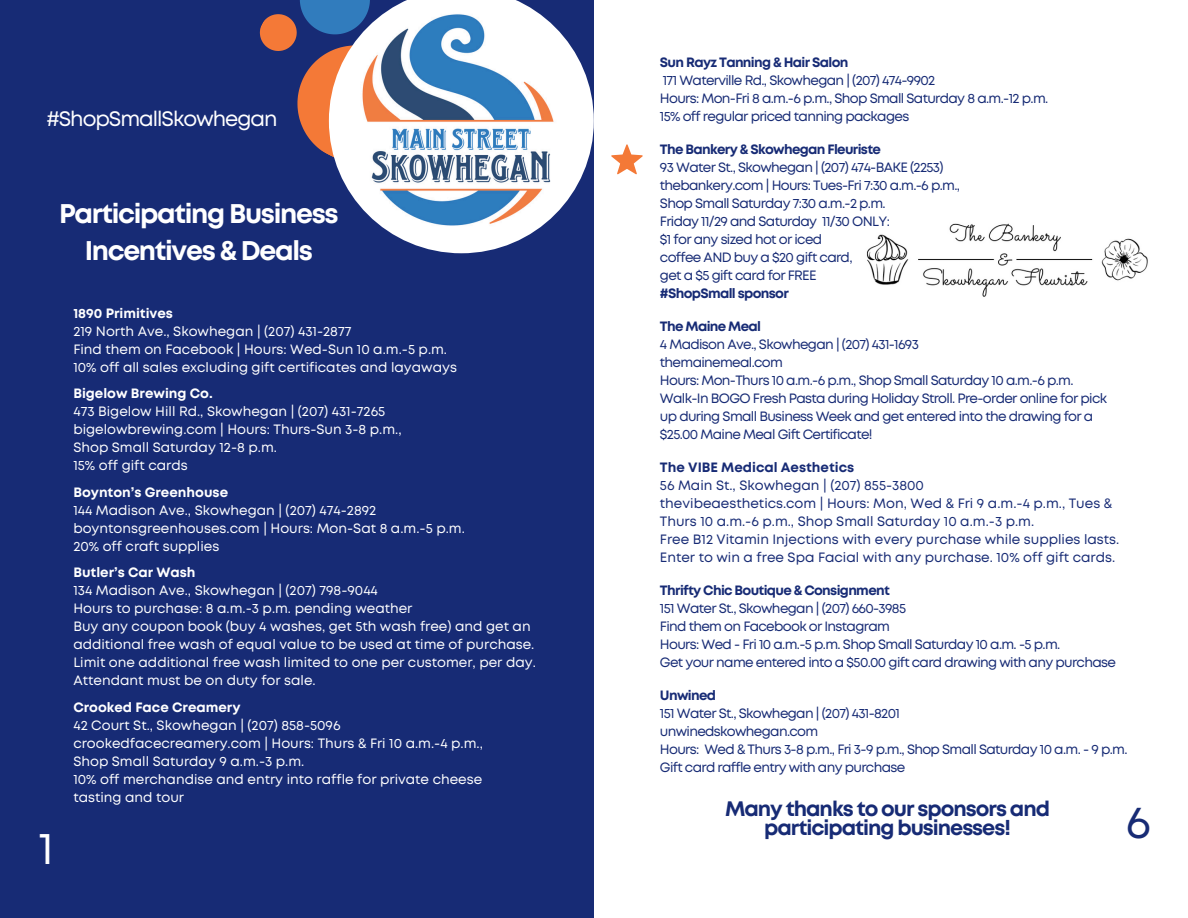
<style>
.page{position:relative;width:1188px;height:918px;background:#fff}
.page>*{position:absolute;margin:0;border:0;box-sizing:border-box;transform-origin:0 0}
.t1{font:45px "Mont";color:#fff}
.t2{font:45px "Mont";color:#172b75}
.t3{font:700 27px/37.2px "Mont";letter-spacing:-.05em;color:#fff;text-align:center}
.t4{font:700 21px/19.2px "Mont";letter-spacing:-.05em;color:#172b75;text-align:center}
.t5{font:21px "Mont";letter-spacing:-.05em;color:#fff}
.t6{font:13.5px/18px "Mont";letter-spacing:-.05em;color:#172b75}
.t7{font:13.5px/18px "Mont";color:#fff}
.t8{font:13.5px/18px "Mont";color:#172b75}
.t9{font:700 13.5px "Mont";letter-spacing:-.05em;color:#172b75}
.t10{font:700 13.5px "Mont";color:#fff}
.t11{font:700 13.5px "Mont";color:#172b75}
</style>
<div class="page">
<div style="left:0;top:0;width:594px;height:918px;background:#172b75"></div>
<svg style="left:259px;top:0;width:70px;height:155px"></svg>
<img style="left:329px;top:0;width:265px;height:253px">
<img style="left:866px;top:223px;width:282px;height:74px">
<svg style="left:611px;top:144px;width:32px;height:31px"></svg>
<h1 class="t5" style="left:46px;top:111px;width:233px">#ShopSmallSkowhegan</h1>
<h3 class="t3" style="left:59px;top:197px;width:281px">Participating Business<br>Incentives &amp; Deals</h3>
<p class="t1" style="left:39px;top:832px;width:16px">1</p>
<p class="t10" style="left:73px;top:308px;width:101px">1890 Primitives</p>
<p class="t7" style="left:73px;top:323px;width:280px">219 North Ave., Skowhegan | (207) 431-2877</p>
<p class="t7" style="left:73px;top:341px;width:375px">Find them on Facebook | Hours: Wed-Sun 10 a.m.-5 p.m.</p>
<p class="t7" style="left:73px;top:359px;width:385px">10% off all sales excluding gift certificates and layaways</p>
<p class="t10" style="left:73px;top:388px;width:141px">Bigelow Brewing Co.</p>
<p class="t7" style="left:73px;top:403px;width:313px">473 Bigelow Hill Rd., Skowhegan | (207) 431-7265</p>
<p class="t7" style="left:73px;top:421px;width:330px">bigelowbrewing.com | Hours: Thurs-Sun 3-8 p.m.,</p>
<p class="t7" style="left:73px;top:439px;width:205px">Shop Small Saturday 12-8 p.m.</p>
<p class="t7" style="left:73px;top:457px;width:116px">15% off gift cards</p>
<p class="t10" style="left:73px;top:487px;width:156px">Boynton’s Greenhouse</p>
<p class="t7" style="left:73px;top:502px;width:304px">144 Madison Ave., Skowhegan | (207) 474-2892</p>
<p class="t7" style="left:73px;top:520px;width:393px">boyntonsgreenhouses.com | Hours: Mon-Sat 8 a.m.-5 p.m.</p>
<p class="t7" style="left:73px;top:538px;width:147px">20% off craft supplies</p>
<p class="t10" style="left:73px;top:567px;width:124px">Butler’s Car Wash</p>
<p class="t7" style="left:73px;top:582px;width:306px">134 Madison Ave., Skowhegan | (207) 798-9044</p>
<p class="t7" style="left:73px;top:600px;width:341px">Hours to purchase: 8 a.m.-3 p.m. pending weather</p>
<p class="t7" style="left:73px;top:618px;width:464px">Buy any coupon book (buy 4 washes, get 5th wash free) and get an additional free wash of equal value to be used at time of purchase.<br>Limit one additional free wash limited to one per customer, per day.<br>Attendant must be on duty for sale.</p>
<p class="t10" style="left:73px;top:702px;width:169px">Crooked Face Creamery</p>
<p class="t7" style="left:73px;top:717px;width:269px">42 Court St., Skowhegan | (207) 858-5096</p>
<p class="t7" style="left:73px;top:735px;width:411px">crookedfacecreamery.com | Hours: Thurs &amp; Fri 10 a.m.-4 p.m.,<br>Shop Small Saturday 9 a.m.-3 p.m.</p>
<p class="t7" style="left:73px;top:771px;width:410px">10% off merchandise and entry into raffle for private cheese tasting and tour</p>
<p class="t9" style="left:660px;top:57px;width:190px">Sun Rayz Tanning &amp; Hair Salon</p>
<p class="t6" style="left:663px;top:72px;width:274px">171 Waterville Rd., Skowhegan | (207) 474-9902</p>
<p class="t6" style="left:660px;top:90px;width:390px">Hours: Mon-Fri 8 a.m.-6 p.m., Shop Small Saturday 8 a.m.-12 p.m.</p>
<p class="t6" style="left:660px;top:108px;width:251px">15% off regular priced tanning packages</p>
<p class="t9" style="left:660px;top:144px;width:223px">The Bankery &amp; Skowhegan Fleuriste</p>
<p class="t6" style="left:660px;top:159px;width:285px">93 Water St., Skowhegan | (207) 474-BAKE (2253)</p>
<p class="t6" style="left:660px;top:177px;width:302px">thebankery.com | Hours: Tues-Fri 7:30 a.m.-6 p.m.,</p>
<p class="t6" style="left:660px;top:195px;width:227px">Shop Small Saturday 7:30 a.m.-2 p.m.</p>
<p class="t6" style="left:660px;top:213px;width:231px">Friday 11/29 and Saturday 11/30 ONLY:</p>
<p class="t6" style="left:660px;top:231px;width:164px">$1 for any sized hot or iced</p>
<p class="t6" style="left:660px;top:249px;width:194px">coffee AND buy a $20 gift card,</p>
<p class="t6" style="left:660px;top:267px;width:158px">get a $5 gift card for FREE</p>
<p class="t9" style="left:660px;top:288px;width:130px">#ShopSmall sponsor</p>
<p class="t9" style="left:660px;top:321px;width:103px">The Maine Meal</p>
<p class="t6" style="left:660px;top:337px;width:260px">4 Madison Ave., Skowhegan | (207) 431-1693</p>
<p class="t6" style="left:660px;top:355px;width:125px">themainemeal.com</p>
<p class="t6" style="left:660px;top:373px;width:415px">Hours: Mon-Thurs 10 a.m.-6 p.m., Shop Small Saturday 10 a.m.-6 p.m.</p>
<p class="t6" style="left:660px;top:391px;width:449px">Walk-In BOGO Fresh Pasta during Holiday Stroll. Pre-order online for pick up during Small Business Week and get entered into the drawing for a $25.00 Maine Meal Gift Certificate!</p>
<p class="t11" style="left:660px;top:463px;width:196px">The VIBE Medical Aesthetics</p>
<p class="t8" style="left:660px;top:478px;width:266px">56 Main St., Skowhegan | (207) 855-3800</p>
<p class="t8" style="left:660px;top:496px;width:454px">thevibeaesthetics.com | Hours: Mon, Wed &amp; Fri 9 a.m.-4 p.m., Tues &amp;<br>Thurs 10 a.m.-6 p.m., Shop Small Saturday 10 a.m.-3 p.m.</p>
<p class="t8" style="left:660px;top:532px;width:461px">Free B12 Vitamin Injections with every purchase while supplies lasts.<br>Enter to win a free Spa Facial with any purchase. 10% off gift cards.</p>
<p class="t9" style="left:660px;top:586px;width:231px">Thrifty Chic Boutique &amp; Consignment</p>
<p class="t6" style="left:660px;top:601px;width:248px">151 Water St., Skowhegan | (207) 660-3985</p>
<p class="t6" style="left:660px;top:619px;width:232px">Find them on Facebook or Instagram</p>
<p class="t6" style="left:660px;top:637px;width:402px">Hours: Wed - Fri 10 a.m.-5 p.m. Shop Small Saturday 10 a.m. -5 p.m.</p>
<p class="t6" style="left:660px;top:655px;width:457px">Get your name entered into a $50.00 gift card drawing with any purchase</p>
<p class="t9" style="left:660px;top:691px;width:58px">Unwined</p>
<p class="t6" style="left:660px;top:706px;width:241px">151 Water St., Skowhegan | (207) 431-8201</p>
<p class="t6" style="left:660px;top:724px;width:160px">unwinedskowhegan.com</p>
<p class="t6" style="left:660px;top:742px;width:469px">Hours: Wed &amp; Thurs 3-8 p.m., Fri 3-9 p.m., Shop Small Saturday 10 a.m. - 9 p.m.</p>
<p class="t6" style="left:660px;top:760px;width:247px">Gift card raffle entry with any purchase</p>
<p class="t4" style="left:725px;top:801px;width:326px">Many thanks to our sponsors and participating businesses!</p>
<p class="t2" style="left:1126px;top:805px;width:26px">6</p>
</div>
